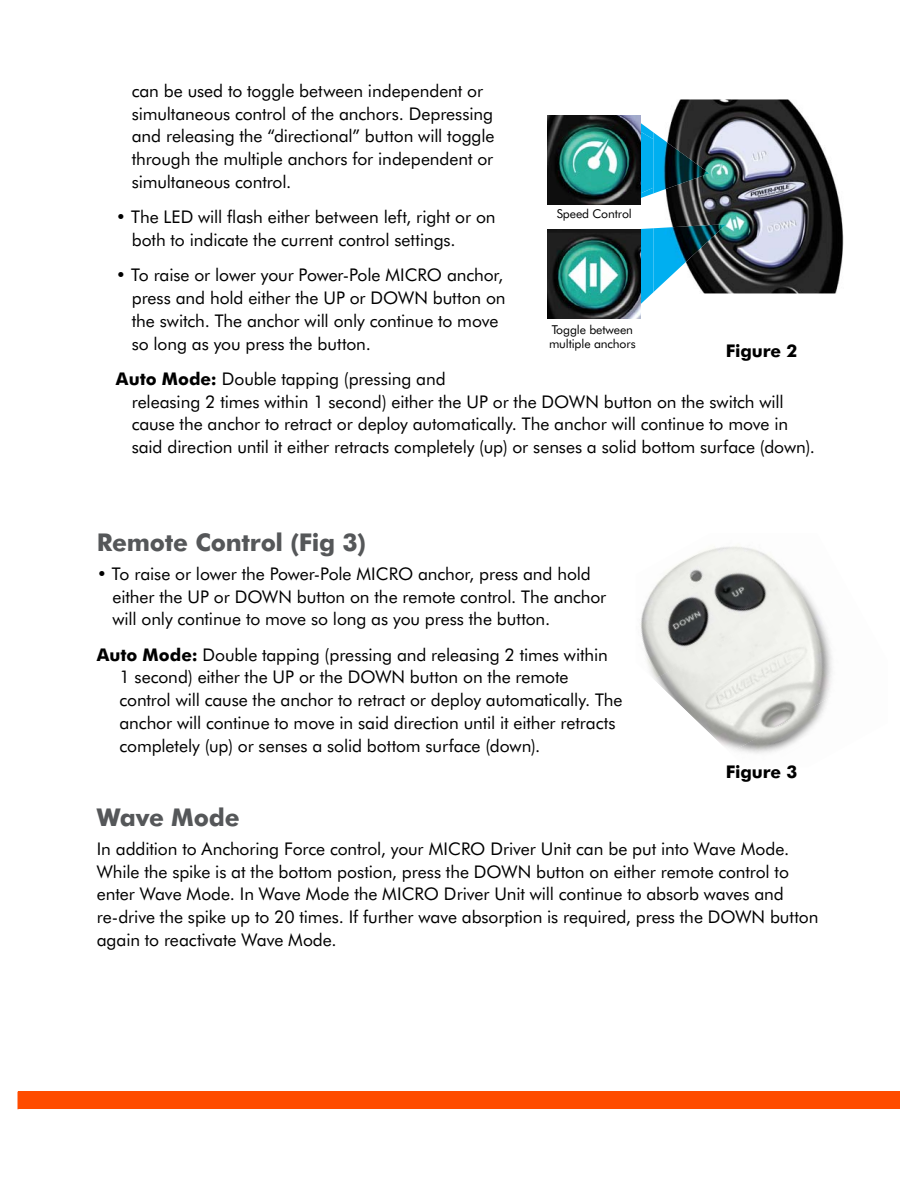
<style>
.page{position:relative;width:918px;height:1188px;background:#fff}
.page>*{position:absolute;margin:0;border:0;box-sizing:border-box;transform-origin:0 0}
.t1{font:700 24.45px "Futura BT";letter-spacing:-.01em;color:#555759}
.t2{font:17.55px/22.8px "Futura BT";letter-spacing:-.01em;color:#000}
.t3{font:700 17.55px "Futura BT";letter-spacing:-.01em;color:#000}
.t4{font:12.3px/14px "Futura BT";letter-spacing:-.01em;color:#000}
.s1{font-weight:700}
</style>
<div class="page">
<div style="left:18px;top:1092px;width:882px;height:17px;background:#ff4c00"></div>
<img style="left:640px;top:546px;width:150px;height:112px">
<img style="left:647px;top:576px;width:185px;height:169px">
<img style="left:723px;top:665px;width:109px;height:89px">
<img style="left:653px;top:99px;width:191px;height:194px">
<svg style="left:641px;top:123px;width:12px;height:75px"></svg>
<img style="left:653px;top:132px;width:56px;height:61px">
<svg style="left:641px;top:228px;width:12px;height:76px"></svg>
<img style="left:653px;top:224px;width:73px;height:68px">
<img style="left:547px;top:115px;width:94px;height:90px">
<img style="left:547px;top:229px;width:94px;height:90px">
<p class="t2" style="left:132px;top:80px;width:364px">can be used to toggle between independent or simultaneous control of the anchors. Depressing and releasing the “directional” button will toggle through the multiple anchors for independent or simultaneous control.</p>
<p class="t2" style="left:132px;top:207px;width:365px;text-indent:-16px">• The LED will flash either between left, right or on both to indicate the current control settings.</p>
<p class="t2" style="left:132px;top:265px;width:375px;text-indent:-16px">• To raise or lower your Power-Pole MICRO anchor, press and hold either the UP or DOWN button on the switch. The anchor will only continue to move so long as you press the button.</p>
<p class="t2" style="left:132px;top:368px;width:685px;text-indent:-16px"><span class="s1">Auto Mode:</span> Double tapping (pressing and<br>releasing 2 times within 1 second) either the UP or the DOWN button on the switch will cause the anchor to retract or deploy automatically. The anchor will continue to move in said direction until it either retracts completely (up) or senses a solid bottom surface (down).</p>
<p class="t4" style="left:557px;top:207px;width:77px">Speed Control</p>
<p class="t4" style="left:549px;top:323px;width:88px">Toggle between multiple anchors</p>
<p class="t3" style="left:726px;top:342px;width:73px">Figure 2</p>
<h1 class="t1" style="left:97px;top:530px;width:271px">Remote Control (Fig 3)</h1>
<p class="t2" style="left:113px;top:563px;width:495px;text-indent:-16px">• To raise or lower the Power-Pole MICRO anchor, press and hold either the UP or DOWN button on the remote control. The anchor will only continue to move so long as you press the button.</p>
<p class="t2" style="left:120px;top:644px;width:505px;text-indent:-23px"><span class="s1">Auto Mode:</span> Double tapping (pressing and releasing 2 times within<br>1 second) either the UP or the DOWN button on the remote control will cause the anchor to retract or deploy automatically. The anchor will continue to move in said direction until it either retracts completely (up) or senses a solid bottom surface (down).</p>
<p class="t3" style="left:726px;top:763px;width:73px">Figure 3</p>
<h1 class="t1" style="left:97px;top:805px;width:145px">Wave Mode</h1>
<p class="t2" style="left:97px;top:838px;width:723px">In addition to Anchoring Force control, your MICRO Driver Unit can be put into Wave Mode.<br>While the spike is at the bottom postion, press the DOWN button on either remote control to enter Wave Mode. In Wave Mode the MICRO Driver Unit will continue to absorb waves and re-drive the spike up to 20 times. If further wave absorption is required, press the DOWN button again to reactivate Wave Mode.</p>
</div>
